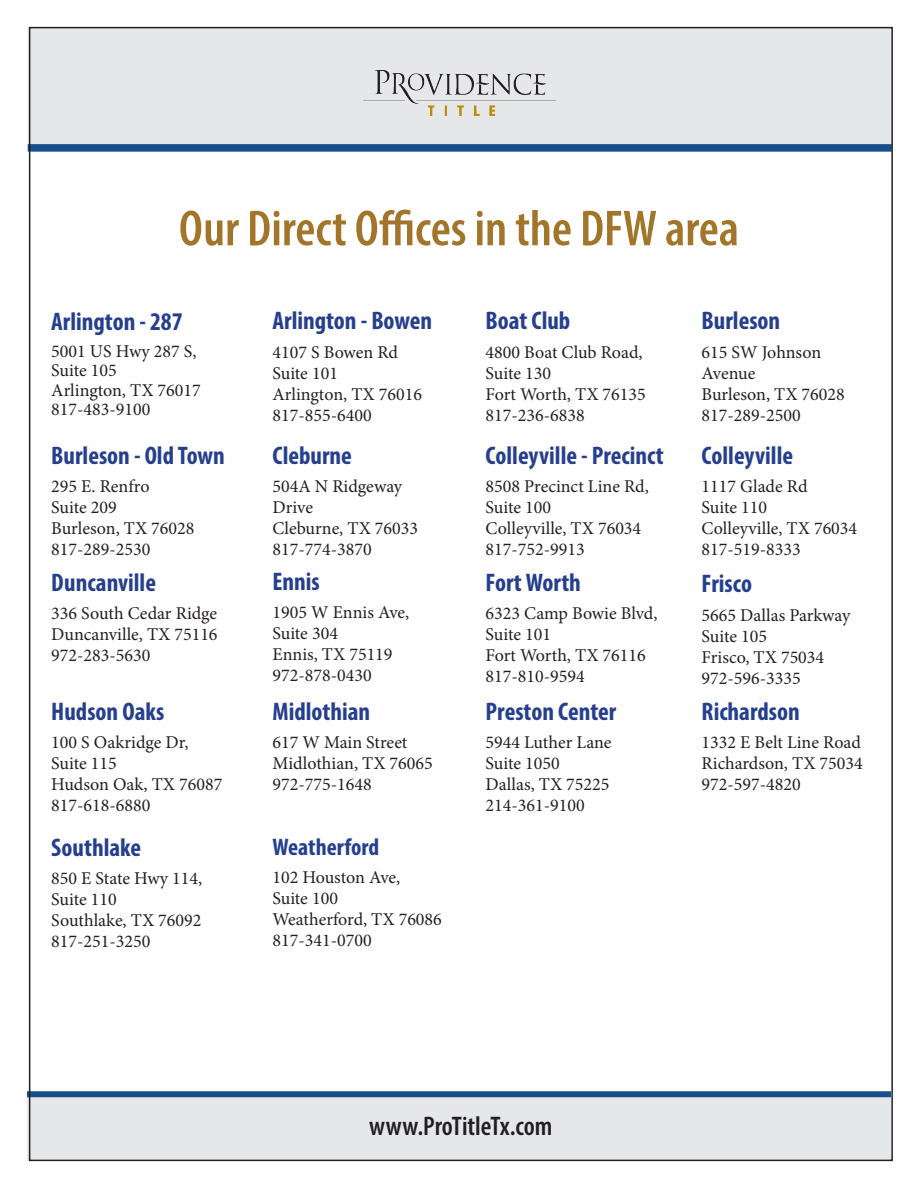
<style>
.page{position:relative;width:918px;height:1188px;background:#fff}
.page>*{position:absolute;margin:0;border:0;box-sizing:border-box;transform-origin:0 0}
.t1{font:600 condensed 51px "Myriad Pro";color:#a2752a}
.t2{font:600 condensed 27px "Myriad Pro";letter-spacing:-.005em;color:#231f20}
.t3{font:700 condensed 25.5px "Myriad Pro";color:#253f8e}
.t4{font:700 condensed 24px "Myriad Pro";color:#253f8e}
.t5{font:18px/21px "Minion Pro";color:#231f20}
</style>
<div class="page">
<div style="left:28px;top:27px;width:864px;height:119px;background:#e6e7e9;border:2px solid #e6e7e9"></div>
<div style="left:28px;top:144px;width:864px;height:8px;background:#184f8b"></div>
<img style="left:364px;top:71px;width:191px;height:44px">
<div style="left:27px;top:1098px;width:864px;height:63px;background:#e6e7e9"></div>
<div style="left:27px;top:1091px;width:864px;height:6px;background:#184f8b"></div>
<h1 class="t1" style="left:179px;top:197px;width:562px">Our Direct Offices in the DFW area</h1>
<h3 class="t3" style="left:51px;top:305px;width:133px">Arlington - 287</h3>
<p class="t5" style="left:51px;top:342px;width:151px;line-height:19.5px">5001 US Hwy 287 S,<br>Suite 105<br>Arlington, TX 76017<br>817-483-9100</p>
<h3 class="t3" style="left:51px;top:439px;width:175px">Burleson - Old Town</h3>
<p class="t5" style="left:51px;top:476px;width:145px">295 E. Renfro<br>Suite 209<br>Burleson, TX 76028<br>817-289-2530</p>
<h3 class="t3" style="left:51px;top:566px;width:106px">Duncanville</h3>
<p class="t5" style="left:51px;top:603px;width:168px;text-align:justify">336 South Cedar Ridge Duncanville, TX 75116<br>972-283-5630</p>
<h3 class="t3" style="left:51px;top:695px;width:115px">Hudson Oaks</h3>
<p class="t5" style="left:51px;top:732px;width:173px">100 S Oakridge Dr,<br>Suite 115<br>Hudson Oak, TX 76087<br>817-618-6880</p>
<h3 class="t3" style="left:51px;top:831px;width:91px">Southlake</h3>
<p class="t5" style="left:51px;top:868px;width:152px">850 E State Hwy 114,<br>Suite 110<br>Southlake, TX 76092<br>817-251-3250</p>
<h3 class="t3" style="left:272px;top:305px;width:161px">Arlington - Bowen</h3>
<p class="t5" style="left:272px;top:341px;width:151px">4107 S Bowen Rd<br>Suite 101<br>Arlington, TX 76016<br>817-855-6400</p>
<h3 class="t3" style="left:272px;top:439px;width:81px">Cleburne</h3>
<p class="t5" style="left:272px;top:476px;width:147px">504A N Ridgeway<br>Drive<br>Cleburne, TX 76033<br>817-774-3870</p>
<h3 class="t3" style="left:272px;top:565px;width:49px">Ennis</h3>
<p class="t5" style="left:272px;top:602px;width:138px">1905 W Ennis Ave,<br>Suite 304<br>Ennis, TX 75119<br>972-878-0430</p>
<h3 class="t3" style="left:272px;top:695px;width:99px">Midlothian</h3>
<p class="t5" style="left:272px;top:732px;width:162px">617 W Main Street<br>Midlothian, TX 76065<br>972-775-1648</p>
<h3 class="t4" style="left:272px;top:832px;width:108px">Weatherford</h3>
<p class="t5" style="left:272px;top:867px;width:171px">102 Houston Ave,<br>Suite 100<br>Weatherford, TX 76086<br>817-341-0700</p>
<h3 class="t3" style="left:486px;top:305px;width:86px">Boat Club</h3>
<p class="t5" style="left:486px;top:341px;width:162px">4800 Boat Club Road,<br>Suite 130<br>Fort Worth, TX 76135<br>817-236-6838</p>
<h3 class="t3" style="left:486px;top:439px;width:180px">Colleyville - Precinct</h3>
<p class="t5" style="left:486px;top:476px;width:165px">8508 Precinct Line Rd,<br>Suite 100<br>Colleyville, TX 76034<br>817-752-9913</p>
<h3 class="t3" style="left:486px;top:566px;width:97px">Fort Worth</h3>
<p class="t5" style="left:486px;top:603px;width:173px">6323 Camp Bowie Blvd,<br>Suite 101<br>Fort Worth, TX 76116<br>817-810-9594</p>
<h3 class="t3" style="left:486px;top:695px;width:132px">Preston Center</h3>
<p class="t5" style="left:486px;top:732px;width:127px">5944 Luther Lane<br>Suite 1050<br>Dallas, TX 75225<br>214-361-9100</p>
<h3 class="t3" style="left:702px;top:305px;width:80px">Burleson</h3>
<p class="t5" style="left:702px;top:341px;width:145px">615 SW Johnson<br>Avenue<br>Burleson, TX 76028<br>817-289-2500</p>
<h3 class="t3" style="left:702px;top:439px;width:93px">Colleyville</h3>
<p class="t5" style="left:702px;top:476px;width:157px">1117 Glade Rd<br>Suite 110<br>Colleyville, TX 76034<br>817-519-8333</p>
<h3 class="t3" style="left:702px;top:568px;width:52px">Frisco</h3>
<p class="t5" style="left:702px;top:605px;width:150px">5665 Dallas Parkway<br>Suite 105<br>Frisco, TX 75034<br>972-596-3335</p>
<h3 class="t3" style="left:702px;top:695px;width:100px">Richardson</h3>
<p class="t5" style="left:702px;top:732px;width:163px;text-align:justify">1332 E Belt Line Road Richardson, TX 75034<br>972-597-4820</p>
<h2 class="t2" style="left:369px;top:1110px;width:185px">www.ProTitleTx.com</h2>
</div>
